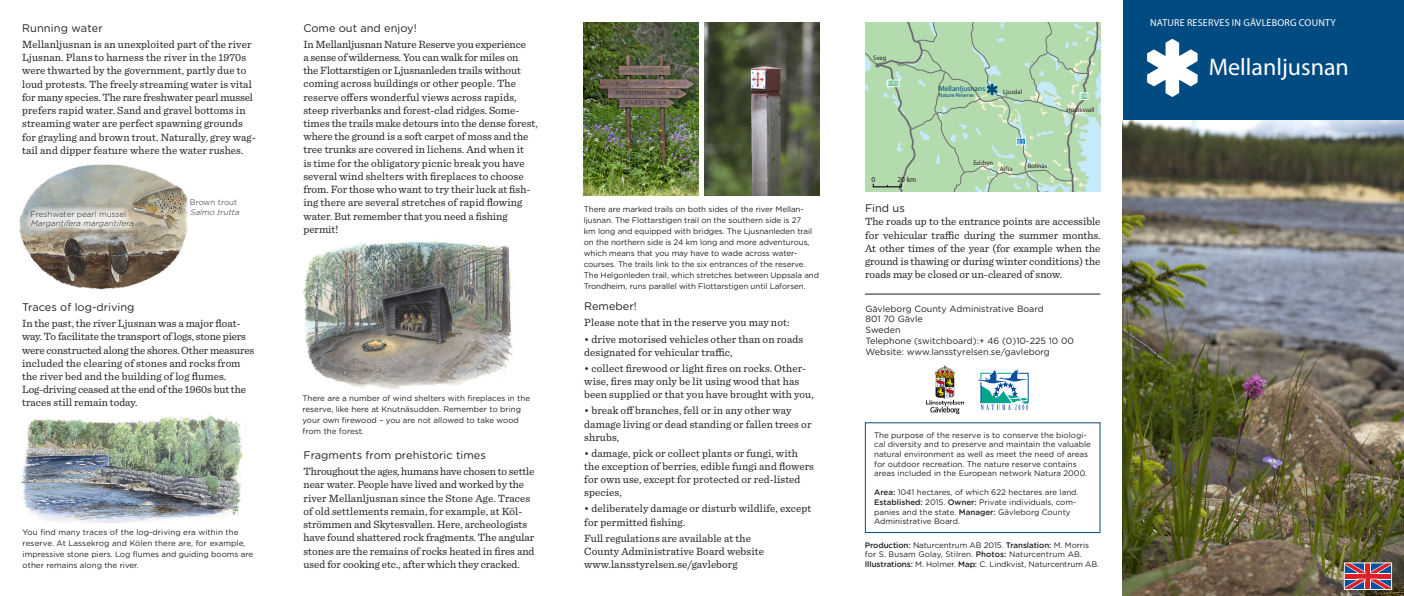
<style>
.page{position:relative;width:1404px;height:596px;background:#fff}
.page>*{position:absolute;margin:0;border:0;box-sizing:border-box;transform-origin:0 0}
.t1{font:24px "Myriad Pro";color:#fff}
.STYCKERUBRIK{font:11px/13.2px "Sentinel";letter-spacing:.005em;color:#231f20}
.STYCKERUBRIK-2{font:11px "Gotham Rounded";color:#231f20}
.Bildtext_ny{font:11px "Gotham Rounded";letter-spacing:.01em;color:#231f20}
.t2{font:10px "Myriad Pro";letter-spacing:.02em;color:#fff}
.t3{font:9px "Gotham Rounded";color:#231f20}
.Bildtext_ny-2{font:8px/11px "Gotham Rounded";letter-spacing:-.01em;color:#231f20}
.t4{font:italic 300 8px "Gotham Rounded";color:#231f20}
.t5{font:300 8px "Gotham Rounded";color:#231f20}
.t6{font:7.6px "Myriad Pro";color:#004b81}
.t7{font:7.5px "Myriad Pro";color:#231f20}
.t8{font:6.6px "Myriad Pro";color:#231f20}
.t9{font:6.6px "Myriad Pro";color:#fff}
.t10{font:5.7px "Myriad Pro";color:#004b81}
.s1{font-weight:500}
</style>
<div class="page">
<img style="left:1122px;top:118px;width:281px;height:477px">
<div style="left:1123px;top:0;width:280px;height:119px;background:#004b81"></div>
<img style="left:926px;top:365px;width:37px;height:48px">
<svg style="left:978px;top:368px;width:50px;height:42px"></svg>
<svg style="left:865px;top:23px;width:235px;height:169px;background:#b3d7b2"></svg>
<div style="left:1016px;top:138px;width:9px;height:7px;background:#0072bc;border:1px solid #fff"></div>
<div style="left:887px;top:80px;width:12px;height:7px;background:#65c18b;border:1px solid #fff"></div>
<svg style="left:1147px;top:38px;width:51px;height:59px"></svg>
<hr style="left:864px;top:293px;width:236px;height:1px;background:#231f20">
<img style="left:584px;top:23px;width:114px;height:172px">
<img style="left:704px;top:23px;width:115px;height:172px">
<img style="left:21px;top:414px;width:222px;height:109px">
<img style="left:302px;top:241px;width:211px;height:148px">
<svg style="left:1345px;top:564px;width:44px;height:23px"></svg>
<img style="left:19px;top:164px;width:169px;height:126px">
<svg style="left:26px;top:206px;width:111px;height:26px;background:#d2d2cb"></svg>
<p class="Bildtext_ny" style="left:22px;top:21px;width:82px">Running water</p>
<p class="STYCKERUBRIK" style="left:22px;top:37px;width:235px">Mellanljusnan is an unexploited part of the river Ljusnan. Plans to harness the river in the 1970s were thwarted by the government, partly due to loud protests. The freely streaming water is vital for many species. The rare freshwater pearl mussel prefers rapid water. Sand and gravel bottoms in streaming water are perfect spawning grounds for grayling and brown trout. Naturally, grey wag&shy;tail and dipper feature where the water rushes.</p>
<p class="t5" style="left:31px;top:208px;width:97px">Freshwater pearl mussel</p>
<p class="t4" style="left:31px;top:218px;width:107px">Margaritiferamargaritifera</p>
<p class="t5" style="left:190px;top:197px;width:49px">Brown trout</p>
<p class="t4" style="left:190px;top:207px;width:53px">Salmo trutta</p>
<p class="STYCKERUBRIK-2" style="left:22px;top:299px;width:114px">Traces of log-driving</p>
<p class="STYCKERUBRIK" style="left:22px;top:316px;width:234px">In the past, the river Ljusnan was a major float&shy;way. To facilitate the transport of logs, stone piers were constructed along the shores. Other measures included the clearing of stones and rocks from the river bed and the building of log flumes.<br>Log-driving ceased at the end of the 1960s but the traces still remain today.</p>
<p class="Bildtext_ny-2" style="left:23px;top:525px;width:232px">You find many traces of the log-driving era within the reserve. At Lassekrog and Kölen there are, for example, impressive stone piers. Log flumes and guiding booms are other remains along the river.</p>
<p class="STYCKERUBRIK-2" style="left:303px;top:20px;width:115px">Come out and enjoy!</p>
<p class="STYCKERUBRIK" style="left:303px;top:37px;width:236px">In Mellanljusnan Nature Reserve you experience<br>a sense of wilderness. You can walk for miles on<br>the Flottarstigen or Ljusnanleden trails without coming across buildings or other people. The reserve offers wonderful views across rapids, steep riverbanks and forest-clad ridges. Some&shy;times the trails make detours into the dense forest, where the ground is a soft carpet of moss and the tree trunks are covered in lichens. And when it<br>is time for the obligatory picnic break you have several wind shelters with fireplaces to choose from. For those who want to try their luck at fish&shy;ing there are several stretches of rapid flowing water. But remember that you need a fishing permit!</p>
<p class="Bildtext_ny-2" style="left:302px;top:392px;width:229px">There are a number of wind shelters with fireplaces in the reserve, like here at Knutnäsudden. Remember to bring your own firewood – you are not allowed to take wood from the forest.</p>
<p class="STYCKERUBRIK-2" style="left:303px;top:447px;width:184px">Fragments from prehistoric times</p>
<p class="STYCKERUBRIK" style="left:303px;top:464px;width:232px">Throughout the ages, humans have chosen to settle near water. People have lived and worked by the river Mellanljusnan since the Stone Age. Traces of old settlements remain, for example, at Köl&shy;strömmen and Skytesvallen. Here, archeologists have found shattered rock fragments. The angular stones are the remains of rocks heated in fires and used for cooking etc., after which they cracked.</p>
<p class="Bildtext_ny-2" style="left:584px;top:203px;width:237px">There are marked trails on both sides of the river Mellan&shy;ljusnan. The Flottarstigen trail on the southern side is 27<br>km long and equipped with bridges. The Ljusnanleden trail on the northern side is 24 km long and more adventurous, which means that you may have to wade across water&shy;courses. The trails link to the six entrances of the reserve.<br>The Helgonleden trail, which stretches between Uppsala and Trondheim, runs parallel with Flottarstigen until Laforsen.</p>
<p class="STYCKERUBRIK-2" style="left:584px;top:299px;width:54px">Remeber!</p>
<p class="STYCKERUBRIK" style="left:584px;top:315px;width:207px">Please note that in the reserve you may not:</p>
<p class="STYCKERUBRIK" style="left:584px;top:331px;width:220px">• drive motorised vehicles other than on roads designated for vehicular traffic,</p>
<p class="STYCKERUBRIK" style="left:584px;top:360px;width:231px">• collect firewood or light fires on rocks. Other&shy;wise, fires may only be lit using wood that has been supplied or that you have brought with you,</p>
<p class="STYCKERUBRIK" style="left:584px;top:403px;width:229px">• break off branches, fell or in any other way damage living or dead standing or fallen trees or shrubs,</p>
<p class="STYCKERUBRIK" style="left:584px;top:445px;width:231px">• damage, pick or collect plants or fungi, with the exception of berries, edible fungi and flowers for own use, except for protected or red-listed species,</p>
<p class="STYCKERUBRIK" style="left:584px;top:501px;width:228px">• deliberately damage or disturb wildlife, except for permitted fishing.</p>
<p class="STYCKERUBRIK" style="left:584px;top:530px;width:181px">Full regulations are available at the<br>County Administrative Board website www.lansstyrelsen.se/gavleborg</p>
<p class="t8" style="left:873px;top:54px;width:15px">Sveg</p>
<p class="t9" style="left:888px;top:79px;width:11px">E45</p>
<p class="t7" style="left:871px;top:175px;width:5px">0</p>
<p class="t7" style="left:897px;top:175px;width:21px">20 km</p>
<p class="t6" style="left:938px;top:84px;width:48px">Mellanljusnans</p>
<p class="t10" style="left:938px;top:91px;width:37px">Nature Reserve</p>
<p class="t9" style="left:1080px;top:92px;width:8px">E4</p>
<p class="t8" style="left:1002px;top:88px;width:21px">Ljusdal</p>
<p class="t9" style="left:1017px;top:137px;width:8px">83</p>
<p class="t8" style="left:973px;top:158px;width:21px">Edsbyn</p>
<p class="t8" style="left:999px;top:165px;width:14px">Alfta</p>
<p class="t8" style="left:1027px;top:161px;width:21px">Bollnäs</p>
<p class="t8" style="left:1066px;top:106px;width:30px">Hudiksvall</p>
<p class="STYCKERUBRIK-2" style="left:865px;top:201px;width:41px">Find us</p>
<p class="STYCKERUBRIK" style="left:865px;top:214px;width:237px;text-align:justify">The roads up to the entrance points are accessible for vehicular traffic during the summer months.<br>At other times of the year (for example when the ground is thawing or during winter conditions) the roads may be closed or un-cleared of snow.</p>
<p class="t3" style="left:865px;top:302px;width:180px">Gävleborg County Administrative Board</p>
<p class="t3" style="left:865px;top:313px;width:59px">801 70 Gävle</p>
<p class="t3" style="left:865px;top:323px;width:37px">Sweden</p>
<p class="t3" style="left:865px;top:334px;width:210px">Telephone (switchboard):+ 46 (0)10-225 10 00</p>
<p class="t3" style="left:865px;top:345px;width:186px">Website: www.lansstyrelsen.se/gavleborg</p>
<p class="Bildtext_ny-2" style="left:874px;top:429px;width:218px;line-height:9.6px">The purpose of the reserve is to conserve the biologi&shy;cal diversity and to preserve and maintain the valuable natural environment as well as meet the need of areas for outdoor recreation. The nature reserve contains areas included in the European network Natura 2000.</p>
<p class="Bildtext_ny-2" style="left:874px;top:487px;width:206px;line-height:9.6px"><span class="s1">Area:</span> 1041 hectares, of which 622 hectares are land.<br><span class="s1">Established:</span> 2015. <span class="s1">Owner:</span> Private individuals, com&shy;panies and the state. <span class="s1">Manager:</span> Gävleborg County Administrative Board.</p>
<p class="Bildtext_ny-2" style="left:864px;top:539px;width:236px;line-height:9.6px"><span class="s1">Production:</span> Naturcentrum AB 2015. <span class="s1">Translation:</span> M. Morris for S. Busam Golay, Stilren. <span class="s1">Photos:</span> Naturcentrum AB.<br><span class="s1">Illustrations:</span> M. Holmer. <span class="s1">Map:</span> C. Lindkvist, Naturcentrum AB.</p>
<p class="t2" style="left:1149px;top:17px;width:187px">NATURE RESERVES IN GÄVLEBORG COUNTY</p>
<p class="t1" style="left:1208px;top:52px;width:142px">Mellanljusnan</p>
</div>
